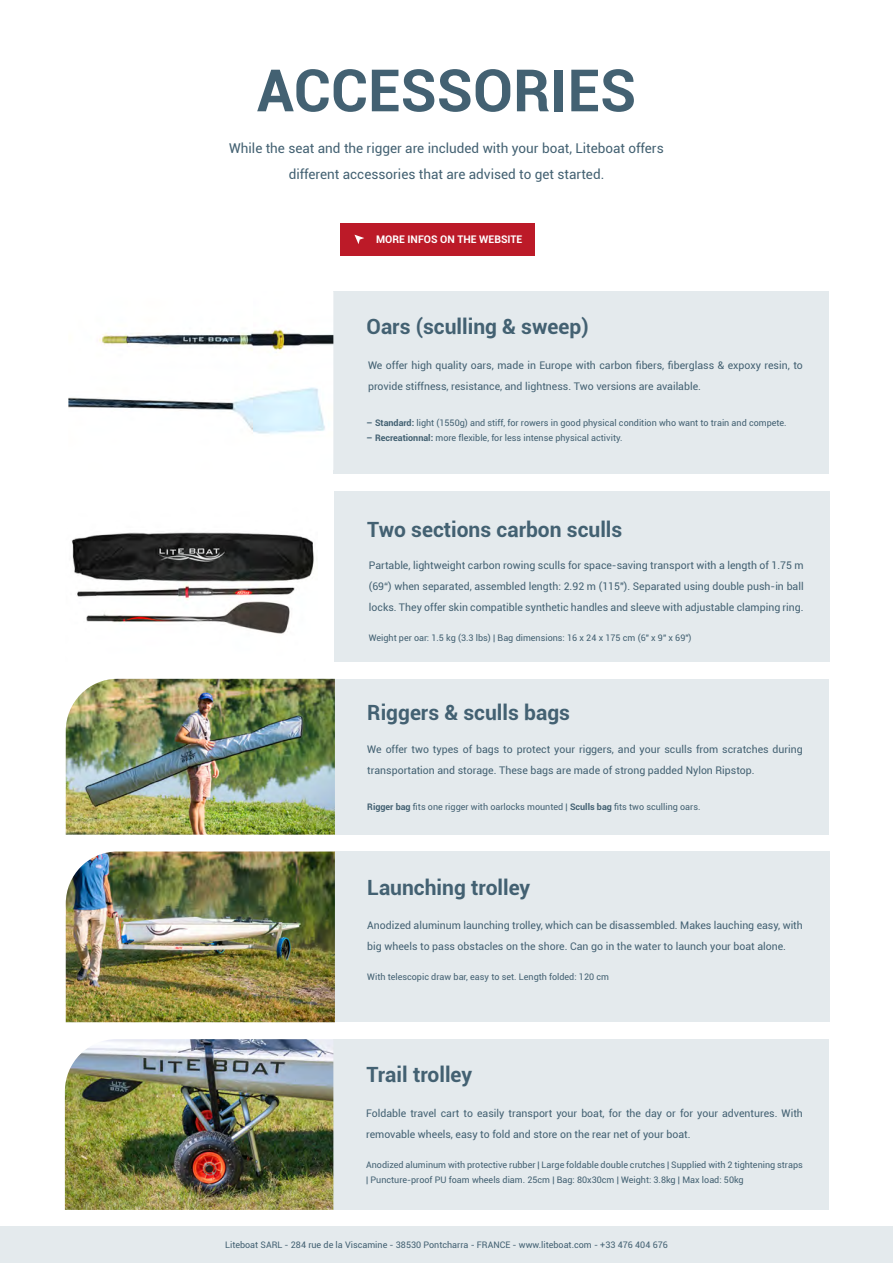
<style>
.page{position:relative;width:893px;height:1263px;background:#fff}
.page>*{position:absolute;margin:0;border:0;box-sizing:border-box;transform-origin:0 0}
.t1{font:700 58.5px "Roboto";color:#436172}
.t2{font:700 21px "Roboto";color:#436172}
.t3{font:13.5px/25.5px "Roboto";color:#436172;text-align:center}
.t4{font:10.5px/21px "Roboto";color:#436172}
.t5{font:700 10.5px "Roboto";color:#fff}
.t6{font:9px/15px "Roboto";color:#436172}
.s1{font-weight:700}
</style>
<div class="page">
<div style="left:0;top:1227px;width:893px;height:36px;background:#e4eaed"></div>
<div style="left:334px;top:851px;width:495px;height:171px;background:#e4eaed"></div>
<img style="left:66px;top:851px;width:269px;height:171px">
<div style="left:333px;top:1039px;width:496px;height:171px;background:#e4eaed"></div>
<div style="left:333px;top:291px;width:496px;height:183px;background:#e4eaed"></div>
<img style="left:68px;top:328px;width:265px;height:106px">
<div style="left:340px;top:223px;width:194px;height:33px;background:#bc1a28"></div>
<svg style="left:354px;top:235px;width:10px;height:9px"></svg>
<div style="left:334px;top:491px;width:496px;height:171px;background:#e4eaed"></div>
<img style="left:72px;top:532px;width:242px;height:102px">
<div style="left:332px;top:679px;width:497px;height:156px;background:#e4eaed"></div>
<img style="left:66px;top:679px;width:269px;height:156px">
<img style="left:65px;top:1039px;width:268px;height:171px">
<h1 class="t1" style="left:257px;top:49px;width:381px">ACCESSORIES</h1>
<p class="t3" style="left:229px;top:135px;width:436px">While the seat and the rigger are included with your boat, Liteboat offers different accessories that are advised to get started.</p>
<p class="t5" style="left:376px;top:232px;width:148px">MORE INFOS ON THE WEBSITE</p>
<h2 class="t2" style="left:367px;top:312px;width:224px">Oars (sculling &amp; sweep)</h2>
<p class="t4" style="left:368px;top:355px;width:436px">We offer high quality oars, made in Europe with carbon fibers, fiberglass &amp; expoxy resin, to provide stiffness, resistance, and lightness. Two versions are available.</p>
<p class="t6" style="left:367px;top:415px;width:422px"><span class="s1">– Standard:</span> light (1550g) and stiff, for rowers in good physical condition who want to train and compete.</p>
<p class="t6" style="left:367px;top:430px;width:257px"><span class="s1">– Recreationnal:</span> more flexible, for less intense physical activity.</p>
<h2 class="t2" style="left:367px;top:515px;width:257px">Two sections carbon sculls</h2>
<p class="t4" style="left:369px;top:554px;width:436px;text-align:justify">Partable, lightweight carbon rowing sculls for space-saving transport with a length of 1.75 m (69“) when separated, assembled length: 2.92 m (115″). Separated using double push-in ball locks. They offer skin compatible synthetic handles and sleeve with adjustable clamping ring.</p>
<p class="t6" style="left:369px;top:630px;width:324px">Weight per oar: 1.5 kg (3.3 lbs) | Bag dimensions: 16 x 24 x 175 cm (6″ x 9″ x 69″)</p>
<h2 class="t2" style="left:367px;top:698px;width:204px">Riggers &amp; sculls bags</h2>
<p class="t4" style="left:367px;top:738px;width:437px">We offer two types of bags to protect your riggers, and your sculls from scratches during transportation and storage. These bags are made of strong padded Nylon Ripstop.</p>
<p class="t6" style="left:367px;top:799px;width:335px"><span class="s1">Rigger bag</span> fits one rigger with oarlocks mounted | <span class="s1">Sculls bag</span> fits two sculling oars.</p>
<h2 class="t2" style="left:367px;top:872px;width:165px">Launching trolley</h2>
<p class="t4" style="left:367px;top:915px;width:437px">Anodized aluminum launching trolley, which can be disassembled. Makes lauching easy, with big wheels to pass obstacles on the shore. Can go in the water to launch your boat alone.</p>
<p class="t6" style="left:367px;top:969px;width:243px">With telescopic draw bar, easy to set. Length folded: 120 cm</p>
<h2 class="t2" style="left:367px;top:1060px;width:107px">Trail trolley</h2>
<p class="t4" style="left:366px;top:1102px;width:438px">Foldable travel cart to easily transport your boat, for the day or for your adventures. With removable wheels, easy to fold and store on the rear net of your boat.</p>
<p class="t6" style="left:366px;top:1157px;width:438px">Anodized aluminum with protective rubber | Large foldable double crutches | Supplied with 2 tightening straps | Puncture-proof PU foam wheels diam. 25cm | Bag: 80x30cm | Weight: 3.8kg | Max load: 50kg</p>
<p class="t6" style="left:225px;top:1237px;width:444px">Liteboat SARL - 284 rue de la Viscamine - 38530 Pontcharra - FRANCE - www.liteboat.com - +33 476 404 676</p>
</div>
